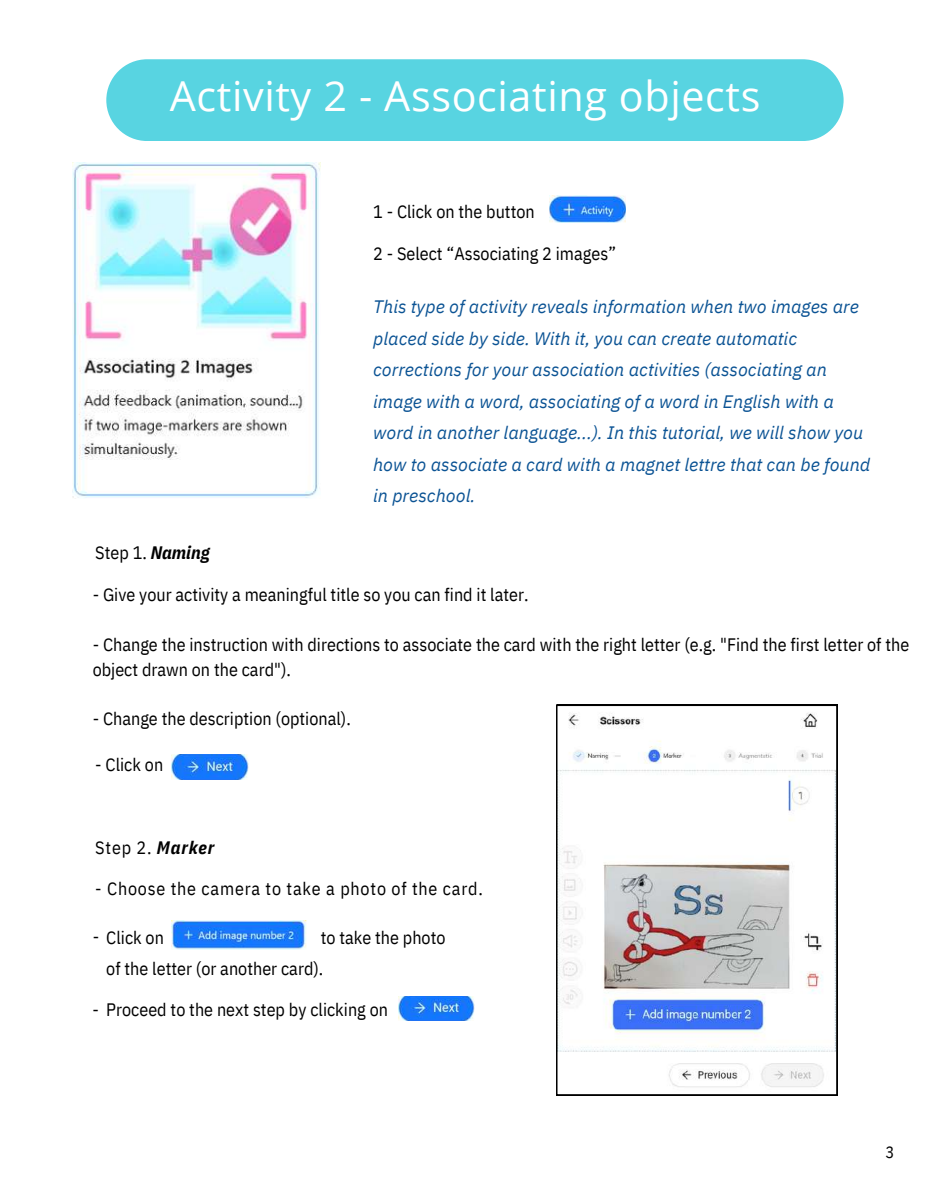
<style>
.page{position:relative;width:927px;height:1188px;background:#fff}
.page>*{position:absolute;margin:0;border:0;box-sizing:border-box;transform-origin:0 0}
.t1{font:41.25px "Open Sans";letter-spacing:.015em;color:#fff}
.t2{font:18px/31.5px "IBM Plex Sans Cond";color:#000}
.t3{font:italic 18px/31.5px "IBM Plex Sans";color:#0b5394}
.t4{font:18px "IBM Plex Sans Cond";letter-spacing:.045em;color:#000}
.t5{font:16.5px "IBM Plex Sans Cond";color:#000}
.s1{color:#fefefe}
.s2{font-weight:700;font-style:italic}
</style>
<div class="page">
<img style="left:172px;top:755px;width:76px;height:25px">
<img style="left:398px;top:996px;width:77px;height:25px">
<img style="left:72px;top:163px;width:249px;height:335px">
<img style="left:550px;top:196px;width:76px;height:26px">
<div style="left:106px;top:59px;width:738px;height:82px;background:#58d4e1;border-radius:41px"></div>
<img style="left:172px;top:920px;width:135px;height:29px">
<svg style="left:556px;top:705px;width:281px;height:390px"></svg>
<h1 class="t1" style="left:170px;top:67px;width:592px">Activity <span class="s1">2</span> - Associating objects</h1>
<p class="t2" style="left:373px;top:196px;width:163px">1 - Click on the button</p>
<p class="t2" style="left:373px;top:237px;width:244px">2 - Select “Associating 2 images”</p>
<p class="t2" style="left:95px;top:537px;width:116px">Step 1. <span class="s2">Naming</span></p>
<p class="t3" style="left:373px;top:291px;width:499px">This type of activity reveals information when two images are placed side by side. With it, you can create automatic corrections for your association activities (associating an image with a word, associating of a word in English with a word in another language...). In this tutorial, we will show you how to associate a card with a magnet lettre that can be found in preschool.</p>
<p class="t2" style="left:93px;top:579px;width:437px">- Give your activity a meaningful title so you can find it later.</p>
<p class="t2" style="left:93px;top:632px;width:818px;line-height:24.8px">- Change the instruction with directions to associate the card with the right letter (e.g. "Find the first letter of the object drawn on the card").</p>
<p class="t2" style="left:93px;top:703px;width:260px">- Change the description (optional).</p>
<p class="t2" style="left:95px;top:748px;width:69px">- Click on</p>
<p class="t2" style="left:95px;top:831px;width:121px">Step 2. <span class="s2">Marker</span></p>
<p class="t4" style="left:95px;top:877px;width:389px">- Choose the camera to take a photo of the card.</p>
<p class="t2" style="left:106px;top:921px;width:219px;text-indent:-14px">- Click on<br>of the letter (or another card).</p>
<p class="t2" style="left:321px;top:921px;width:126px">to take the photo</p>
<p class="t2" style="left:92px;top:994px;width:297px">- Proceed to the next step by clicking on</p>
<p class="t5" style="left:886px;top:1141px;width:10px">3</p>
</div>
